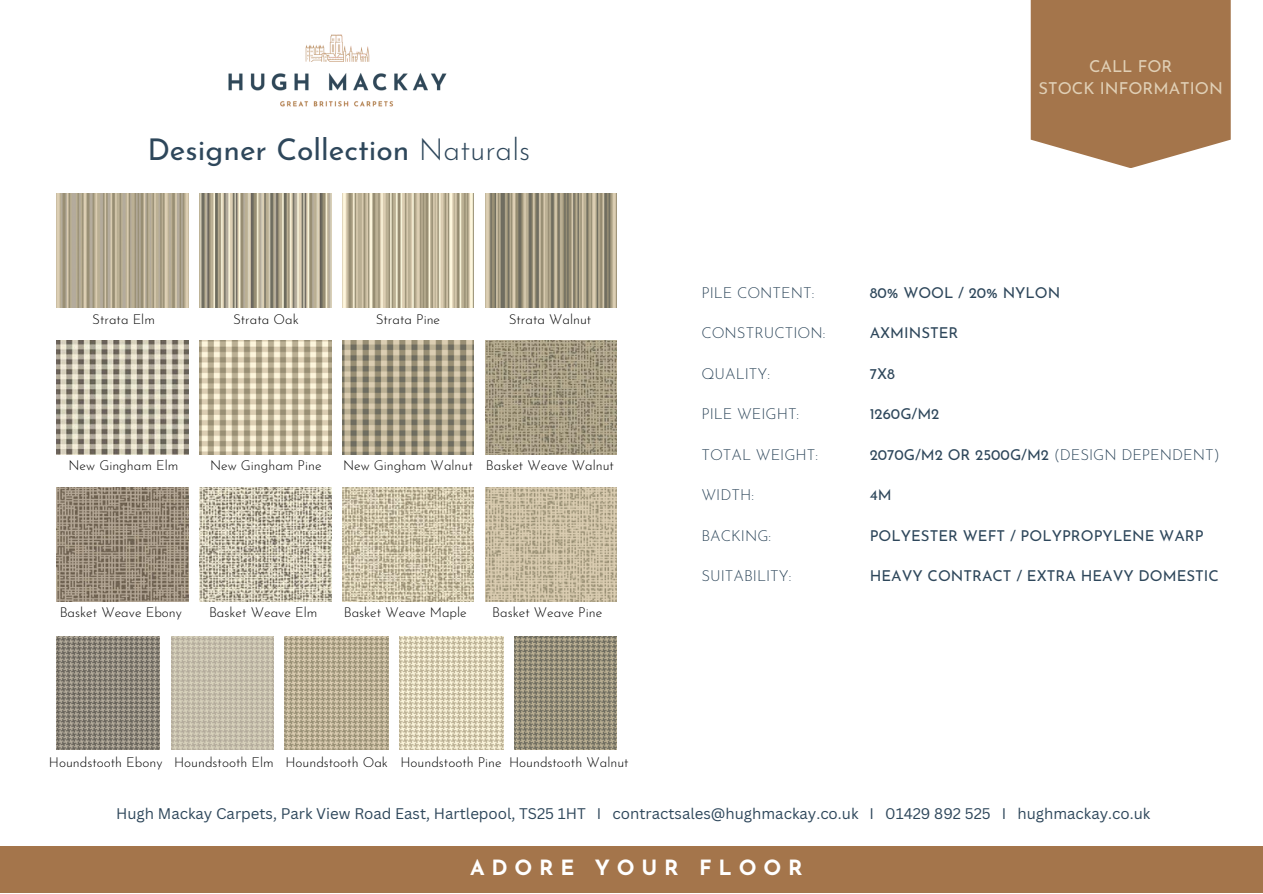
<style>
.page{position:relative;width:1263px;height:894px;background:#fff}
.page>*{position:absolute;margin:0;border:0;box-sizing:border-box;transform-origin:0 0}
.t1{font:30px "Josefin Sans";color:#2e475b}
.t2{font:700 21px "Josefin Sans";letter-spacing:.325em;color:#fff}
.t3{font:16.5px/22.5px "Josefin Sans";color:#e0cfb5;text-align:center}
.t4{font:15px "Josefin Sans";color:#2e475b}
.t5{font:15px "Canva Sans";color:#2e475b}
.t6{font:300 15px "Josefin Sans";color:#2e475b}
.t7{font:300 13.5px "Josefin Sans";color:#000}
.s1{font-weight:300}
</style>
<div class="page">
<img style="left:57px;top:194px;width:131px;height:113px">
<img style="left:199px;top:194px;width:132px;height:113px">
<img style="left:342px;top:194px;width:132px;height:113px">
<img style="left:485px;top:194px;width:132px;height:113px">
<img style="left:57px;top:487px;width:131px;height:114px">
<img style="left:199px;top:487px;width:132px;height:114px">
<img style="left:342px;top:487px;width:132px;height:114px">
<img style="left:485px;top:487px;width:132px;height:114px">
<svg style="left:1031px;top:0;width:200px;height:168px;background:#ab805a"></svg>
<img style="left:228px;top:34px;width:219px;height:73px">
<div style="left:0;top:846px;width:1263px;height:46px;background:#a4754b"></div>
<img style="left:171px;top:636px;width:102px;height:113px">
<img style="left:56px;top:636px;width:104px;height:113px">
<img style="left:285px;top:636px;width:103px;height:113px">
<img style="left:399px;top:636px;width:104px;height:113px">
<img style="left:514px;top:636px;width:103px;height:113px">
<img style="left:57px;top:341px;width:131px;height:113px">
<img style="left:199px;top:341px;width:132px;height:113px">
<img style="left:342px;top:341px;width:132px;height:113px">
<img style="left:485px;top:341px;width:132px;height:113px">
<p class="t1" style="left:147px;top:137px;width:384px">Designer Collection <span class="s1">Naturals</span></p>
<h3 class="t7" style="left:92px;top:313px;width:64px">Strata Elm</h3>
<h3 class="t7" style="left:233px;top:313px;width:67px">Strata Oak</h3>
<h3 class="t7" style="left:376px;top:313px;width:66px">Strata Pine</h3>
<h3 class="t7" style="left:509px;top:313px;width:84px">Strata Walnut</h3>
<h3 class="t7" style="left:69px;top:460px;width:111px">New Gingham Elm</h3>
<h3 class="t7" style="left:210px;top:460px;width:113px">New Gingham Pine</h3>
<h3 class="t7" style="left:343px;top:460px;width:131px">New Gingham Walnut</h3>
<h3 class="t7" style="left:486px;top:460px;width:130px">Basket Weave Walnut</h3>
<h3 class="t7" style="left:60px;top:607px;width:124px">Basket Weave Ebony</h3>
<h3 class="t7" style="left:209px;top:607px;width:110px">Basket Weave Elm</h3>
<h3 class="t7" style="left:344px;top:607px;width:125px">Basket Weave Maple</h3>
<h3 class="t7" style="left:492px;top:607px;width:112px">Basket Weave Pine</h3>
<h3 class="t7" style="left:49px;top:757px;width:115px">Houndstooth Ebony</h3>
<h3 class="t7" style="left:174px;top:757px;width:101px">Houndstooth Elm</h3>
<h3 class="t7" style="left:285px;top:757px;width:104px">Houndstooth Oak</h3>
<h4 class="t7" style="left:400px;top:757px;width:103px">Houndstooth Pine</h4>
<h2 class="t7" style="left:509px;top:757px;width:121px">Houndstooth Walnut</h2>
<h3 class="t3" style="left:1039px;top:56px;width:186px">CALL FOR<br>STOCK INFORMATION</h3>
<p class="t6" style="left:701px;top:286px;width:115px">PILE CONTENT:</p>
<p class="t6" style="left:701px;top:327px;width:126px">CONSTRUCTION:</p>
<p class="t6" style="left:701px;top:367px;width:70px">QUALITY:</p>
<p class="t6" style="left:701px;top:408px;width:99px">PILE WEIGHT:</p>
<p class="t6" style="left:701px;top:448px;width:118px">TOTAL WEIGHT:</p>
<p class="t6" style="left:701px;top:489px;width:54px">WIDTH:</p>
<p class="t6" style="left:701px;top:529px;width:71px">BACKING:</p>
<p class="t6" style="left:701px;top:570px;width:92px">SUITABILITY:</p>
<p class="t4" style="left:870px;top:286px;width:192px">80% WOOL / 20% NYLON</p>
<p class="t4" style="left:870px;top:327px;width:90px">AXMINSTER</p>
<p class="t4" style="left:870px;top:367px;width:27px">7X8</p>
<p class="t4" style="left:870px;top:408px;width:71px">1260G/M2</p>
<p class="t4" style="left:870px;top:448px;width:352px">2070G/M2 OR 2500G/M2 <span class="s1">(DESIGN DEPENDENT)</span></p>
<p class="t4" style="left:870px;top:489px;width:23px">4M</p>
<p class="t4" style="left:870px;top:529px;width:335px">POLYESTER WEFT / POLYPROPYLENE WARP</p>
<p class="t4" style="left:870px;top:570px;width:351px">HEAVY CONTRACT / EXTRA HEAVY DOMESTIC</p>
<h3 class="t5" style="left:116px;top:802px;width:1036px">Hugh Mackay Carpets, Park View Road East, Hartlepool, TS25 1HT I contractsales@hughmackay.co.uk I 01429 892 525 I hughmackay.co.uk</h3>
<h1 class="t2" style="left:470px;top:858px;width:334px">ADORE YOUR FLOOR</h1>
</div>
